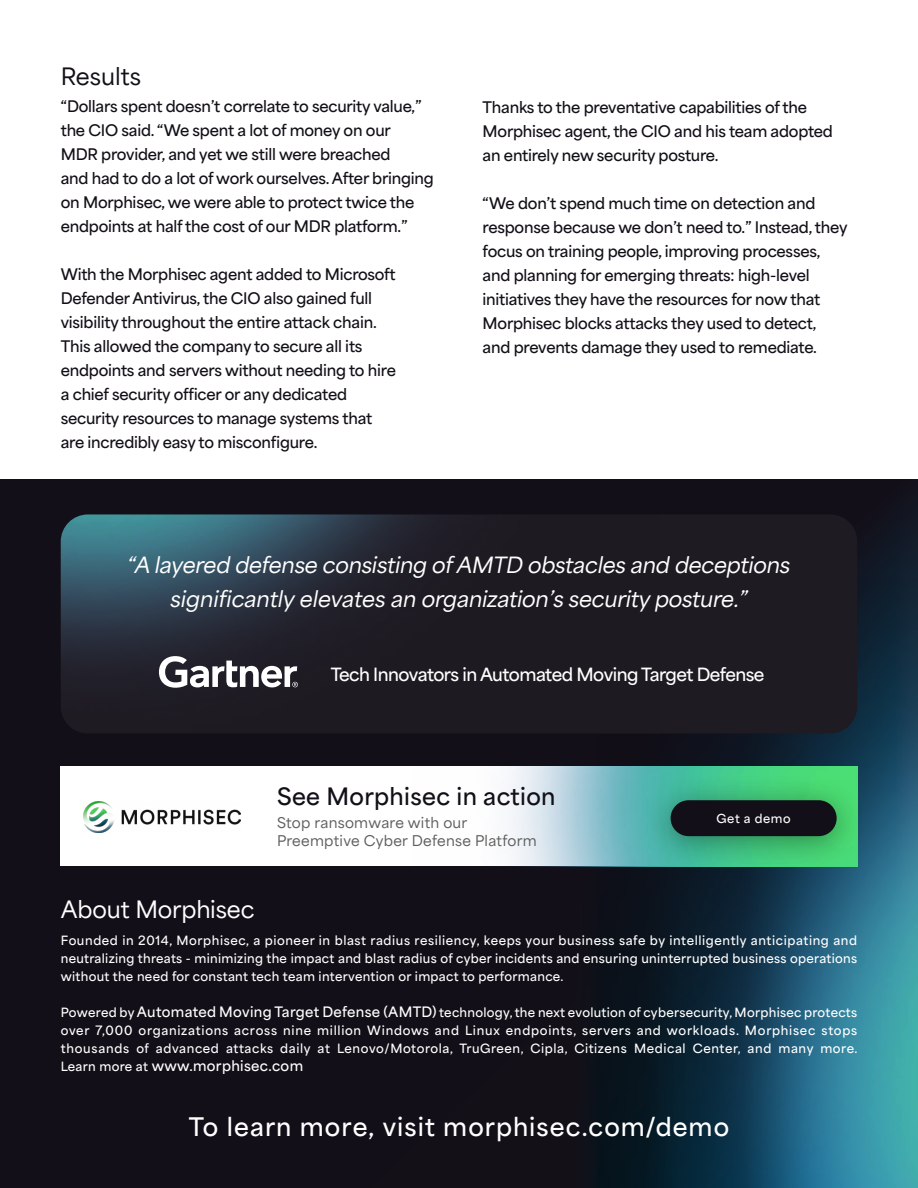
<style>
.page{position:relative;width:918px;height:1188px;background:#fff}
.page>*{position:absolute;margin:0;border:0;box-sizing:border-box;transform-origin:0 0}
.t1{font:100 24px "Area Variable";letter-spacing:.045em;color:#fff}
.t2{font:100 22.5px "Area Variable";letter-spacing:.015em;color:#130f18}
.t3{font:100 22.5px "Area Variable";letter-spacing:-.005em;color:#fff}
.t4{font:100 21px/33.6px "Area Variable";letter-spacing:-.01em;color:#fff;text-align:center}
.t5{font:100 17.1px "Area Variable";letter-spacing:-.03em;color:#fff}
.t6{font:100 15px/24px "Area Variable";letter-spacing:-.015em;color:#130f18}
.t7{font:100 13.95px/18px "Area Variable";letter-spacing:.02em;color:#5f5f5f}
.t8{font:100 13.5px "Area Variable";letter-spacing:.025em;color:#fff}
.t9{font:100 12px/18px "Area Variable";letter-spacing:.025em;color:#fff;text-align:justify}
.t10{font:100 11.7px "Area Variable";letter-spacing:.05em;color:#fff}
.s1{font-size:13.5px}
.s2{font-size:12px}
</style>
<div class="page">
<div style="left:0;top:480px;width:918px;height:708px;background:#130f18"></div>
<img style="left:597px;top:577px;width:321px;height:611px">
<div style="left:61px;top:514px;width:796px;height:219px;background:#1e1b23;border-radius:27px"></div>
<img style="left:61px;top:514px;width:601px;height:220px">
<svg style="left:159px;top:656px;width:139px;height:32px"></svg>
<div style="left:61px;top:767px;width:796px;height:99px;background:#fff"></div>
<img style="left:508px;top:767px;width:349px;height:99px">
<img style="left:83px;top:802px;width:158px;height:31px">
<div style="left:641px;top:774px;width:225px;height:97px;background:#000;opacity:.4"></div>
<div style="left:671px;top:800px;width:166px;height:36px;background:#130f18;border-radius:18px"></div>
<p class="t2" style="left:61px;top:57px;width:82px">Results</p>
<p class="t6" style="left:61px;top:93px;width:375px">“Dollars spent doesn’t correlate to security value,” the CIO said. “We spent a lot of money on our<br>MDR provider, and yet we still were breached<br>and had to do a lot of work ourselves. After bringing on Morphisec, we were able to protect twice the endpoints at half the cost of our MDR platform.”</p>
<p class="t6" style="left:61px;top:261px;width:337px">With the Morphisec agent added to Microsoft Defender Antivirus, the CIO also gained full visibility throughout the entire attack chain.<br>This allowed the company to secure all its endpoints and servers without needing to hire a chief security officer or any dedicated security resources to manage systems that</p>
<p class="t6" style="left:61px;top:429px;width:258px">are incredibly easy to misconfigure.</p>
<p class="t6" style="left:483px;top:93px;width:352px">Thanks to the preventative capabilities of the<br>Morphisec agent, the CIO and his team adopted an entirely new security posture.</p>
<p class="t6" style="left:483px;top:189px;width:366px">“We don’t spend much time on detection and response because we don’t need to.” Instead, they focus on training people, improving processes, and planning for emerging threats: high-level initiatives they have the resources for now that Morphisec blocks attacks they used to detect, and prevents damage they used to remediate.</p>
<p class="t4" style="left:128px;top:546px;width:664px">“A layered defense consisting of AMTD obstacles and deceptions significantly elevates an organization’s security posture.”</p>
<p class="t5" style="left:331px;top:660px;width:435px">Tech Innovators in Automated Moving Target Defense</p>
<p class="t2" style="left:277px;top:776px;width:280px">See Morphisec in action</p>
<p class="t7" style="left:277px;top:811px;width:261px">Stop ransomware with our<br>Preemptive Cyber Defense Platform</p>
<p class="t10" style="left:717px;top:809px;width:76px">Get a demo</p>
<p class="t3" style="left:61px;top:889px;width:195px">About Morphisec</p>
<p class="t9" style="left:61px;top:930px;width:798px">Founded in 2014, Morphisec, a pioneer in blast radius resiliency, keeps your business safe by intelligently anticipating and neutralizing threats - minimizing the impact and blast radius of cyber incidents and ensuring uninterrupted business operations without the need for constant tech team intervention or impact to performance.</p>
<p class="t9" style="left:61px;top:1002px;width:798px">Powered by <span class="s1">Automated Moving Target Defense (AMTD)</span> technology, the next evolution of cybersecurity, Morphisec protects over 7,000 organizations across nine million Windows and Linux endpoints, servers and workloads. Morphisec stops thousands of advanced attacks daily at Lenovo/Motorola, TruGreen, Cipla, Citizens Medical Center, and many more.</p>
<p class="t8" style="left:61px;top:1054px;width:244px"><span class="s2">Learn more at</span> www.morphisec.com</p>
<p class="t1" style="left:189px;top:1105px;width:542px">To learn more, visit morphisec.com/demo</p>
</div>
